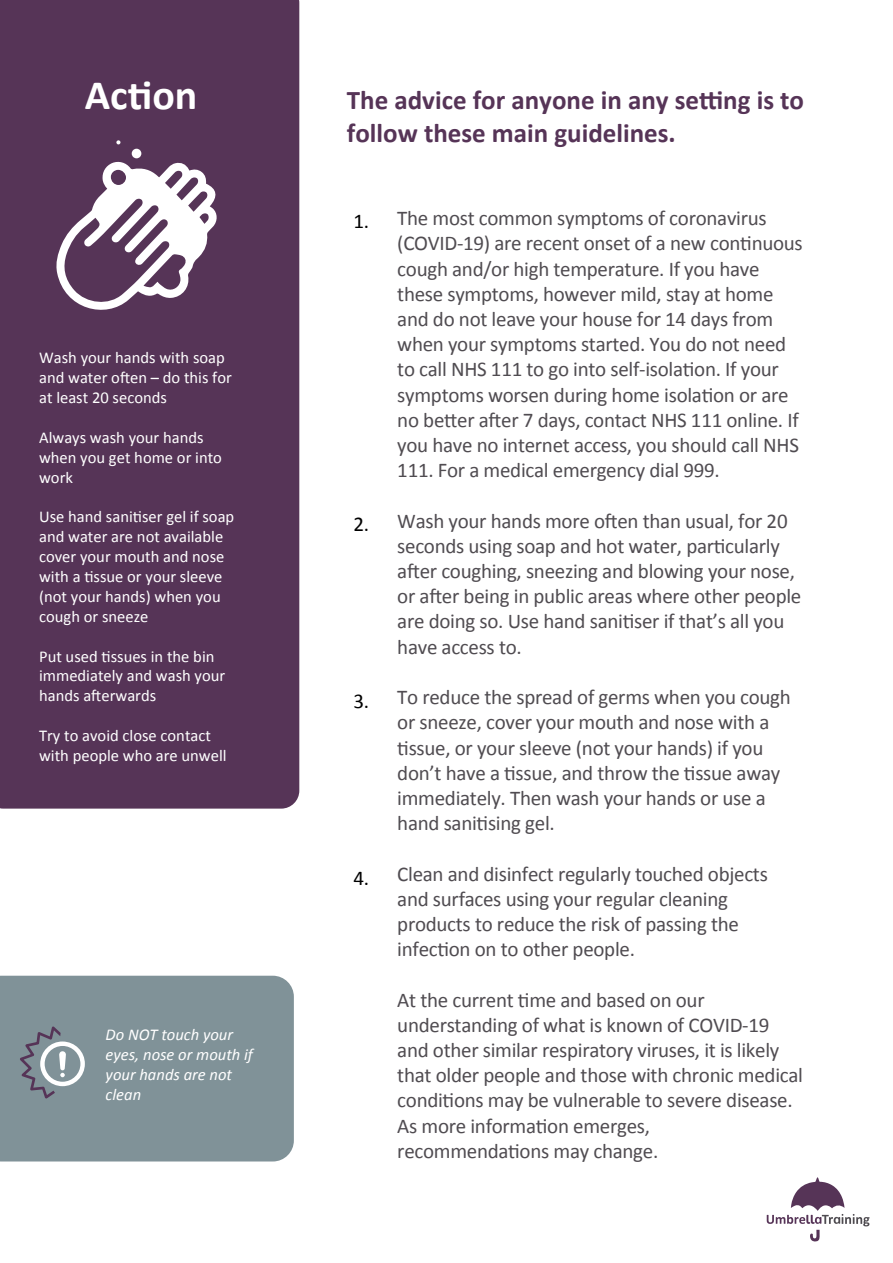
<style>
.page{position:relative;width:893px;height:1263px;background:#fff}
.page>*{position:absolute;margin:0;border:0;box-sizing:border-box;transform-origin:0 0}
.t1{font:700 42px "Calibri";color:#fff}
.t2{font:700 27px/32.4px "Calibri";color:#563457}
.t3{font:21px/25.2px "Calibri";letter-spacing:-.015em;color:#504c51}
.t4{font:21px "Calibri";color:#000}
.t5{font:16.5px/19.8px "Calibri";color:#fff}
.t6{font:italic 16.5px/19.8px "Calibri";color:#fff}
</style>
<div class="page">
<div style="left:0;top:0;width:299px;height:809px;background:#563457"></div>
<svg style="left:767px;top:1177px;width:102px;height:65px"></svg>
<div style="left:0;top:976px;width:294px;height:185px;background:#809298"></div>
<svg style="left:55px;top:160px;width:163px;height:160px"></svg>
<div style="left:132px;top:149px;width:9px;height:9px;background:#fff;border-radius:50%"></div>
<svg style="left:116px;top:140px;width:4px;height:4px"></svg>
<svg style="left:19px;top:1026px;width:66px;height:73px;background:#8e99a1"></svg>
<h1 class="t1" style="left:85px;top:66px;width:114px">Action</h1>
<p class="t5" style="left:39px;top:348px;width:194px">Wash your hands with soap and water often – do this for at least 20 seconds</p>
<p class="t5" style="left:39px;top:427px;width:184px">Always wash your hands when you get home or into work</p>
<p class="t5" style="left:39px;top:507px;width:197px">Use hand sanitiser gel if soap and water are not available cover your mouth and nose with a tissue or your sleeve (not your hands) when you cough or sneeze</p>
<p class="t5" style="left:39px;top:646px;width:188px">Put used tissues in the bin immediately and wash your hands afterwards</p>
<p class="t5" style="left:39px;top:725px;width:189px">Try to avoid close contact with people who are unwell</p>
<p class="t6" style="left:106px;top:1024px;width:149px">Do NOT touch your eyes, nose or mouth if your hands are not clean</p>
<p class="t2" style="left:347px;top:83px;width:459px">The advice for anyone in any setting is to follow these main guidelines.</p>
<p class="t4" style="left:354px;top:206px;width:17px">1.</p>
<p class="t4" style="left:354px;top:510px;width:17px">2.</p>
<p class="t4" style="left:354px;top:686px;width:17px">3.</p>
<p class="t4" style="left:354px;top:863px;width:17px">4.</p>
<p class="t3" style="left:397px;top:205px;width:407px">The most common symptoms of coronavirus (COVID-19) are recent onset of a new continuous cough and/or high temperature. If you have these symptoms, however mild, stay at home and do not leave your house for 14 days from when your symptoms started. You do not need to call NHS 111 to go into self-isolation. If your symptoms worsen during home isolation or are no better after 7 days, contact NHS 111 online. If you have no internet access, you should call NHS 111. For a medical emergency dial 999.</p>
<p class="t3" style="left:397px;top:507px;width:406px">Wash your hands more often than usual, for 20 seconds using soap and hot water, particularly after coughing, sneezing and blowing your nose, or after being in public areas where other people are doing so. Use hand sanitiser if that’s all you have access to.</p>
<p class="t3" style="left:397px;top:684px;width:395px">To reduce the spread of germs when you cough or sneeze, cover your mouth and nose with a tissue, or your sleeve (not your hands) if you don’t have a tissue, and throw the tissue away immediately. Then wash your hands or use a hand sanitising gel.</p>
<p class="t3" style="left:397px;top:860px;width:372px">Clean and disinfect regularly touched objects and surfaces using your regular cleaning products to reduce the risk of passing the infection on to other people.</p>
<p class="t3" style="left:397px;top:986px;width:407px">At the current time and based on our understanding of what is known of COVID-19 and other similar respiratory viruses, it is likely that older people and those with chronic medical conditions may be vulnerable to severe disease.<br>As more information emerges, recommendations may change.</p>
</div>
